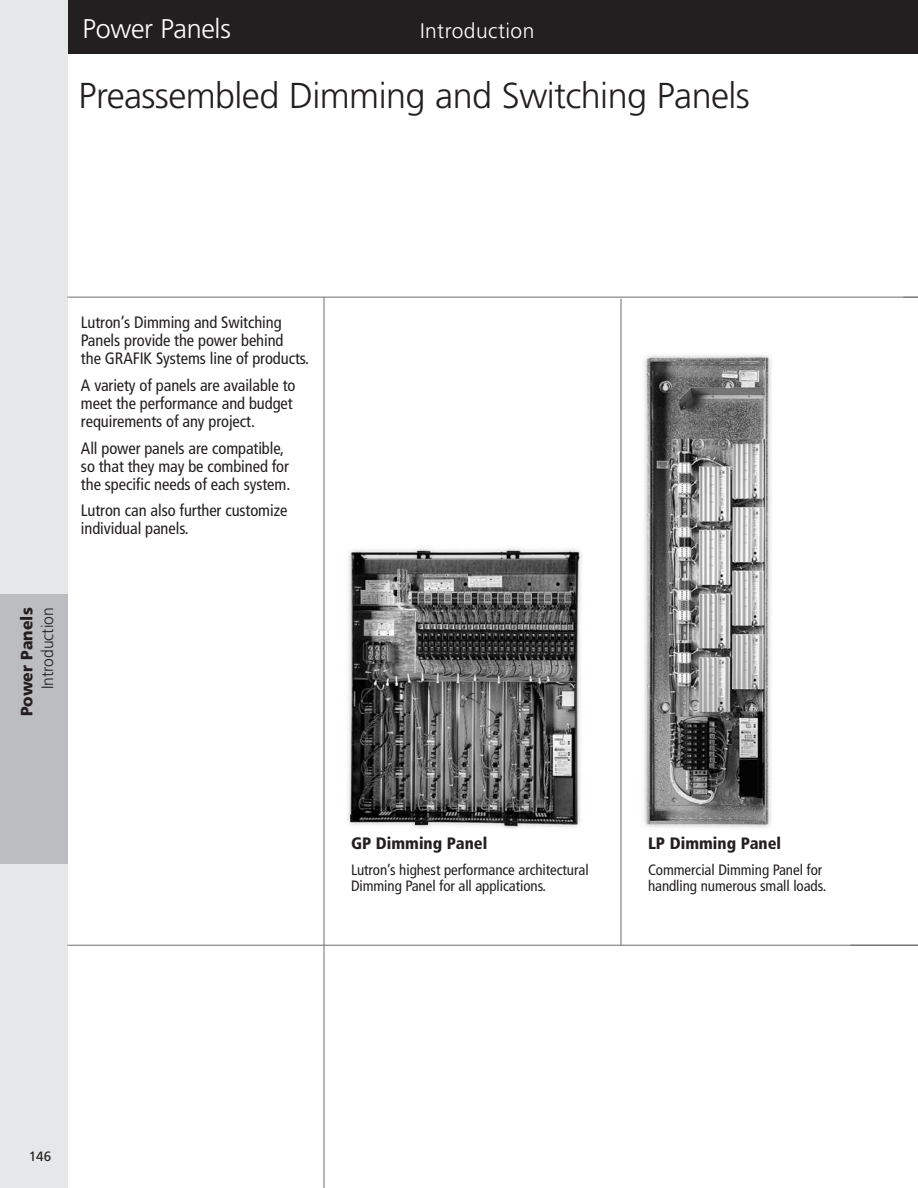
<style>
.page{position:relative;width:918px;height:1188px;background:#fff}
.page>*{position:absolute;margin:0;border:0;box-sizing:border-box;transform-origin:0 0}
.t1{font:300 36px "Frutiger";letter-spacing:-.015em;color:#231f20}
.t2{font:300 27px "Frutiger";letter-spacing:-.01em;color:#fff}
.t3{font:300 21px "Frutiger";letter-spacing:.02em;color:#fff}
.t4{font:condensed 16.5px/18px "Frutiger";letter-spacing:-.005em;color:#231f20}
.t5{font:900 condensed 16.5px "Frutiger";color:#231f20}
.t6{font:300 16.5px "Frutiger";color:#231f20;scale:.95 1}
.t7{font:900 16.5px "Frutiger";color:#231f20;scale:.95 1}
.t8{font:condensed 15px/16.5px "Frutiger";letter-spacing:-.005em;color:#231f20}
.t9{font:13.5px "Frutiger";color:#231f20}
</style>
<div class="page">
<div style="left:2px;top:0;width:916px;height:54px;background:#231f20"></div>
<div style="left:0;top:0;width:68px;height:1188px;background:#e6e7e8"></div>
<hr style="left:68px;top:297px;width:850px;height:1px;background:#6d6e70">
<hr style="left:68px;top:945px;width:850px;height:1px;background:#6d6e70">
<hr style="left:621px;top:299px;width:1px;height:646px;background:#6d6e70">
<svg style="left:903px;top:297px;width:15px;height:1px"></svg>
<div style="left:0;top:594px;width:68px;height:270px;background:#bbbdc0"></div>
<hr style="left:324px;top:297px;width:1px;height:891px;background:#6d6e70">
<img style="left:347px;top:548px;width:235px;height:281px">
<img style="left:644px;top:355px;width:128px;height:473px">
<h2 class="t2" style="left:82px;top:17px;width:150px">Power Panels</h2>
<p class="t3" style="left:420px;top:22px;width:116px">Introduction</p>
<h1 class="t1" style="left:79px;top:81px;width:673px">Preassembled Dimming and Switching Panels</h1>
<p class="t4" style="left:81px;top:315px;width:230px">Lutron’s Dimming and Switching<br>Panels provide the power behind<br>the GRAFIK Systems line of products.</p>
<p class="t4" style="left:81px;top:378px;width:216px">A variety of panels are available to meet the performance and budget requirements of any project.</p>
<p class="t4" style="left:81px;top:440px;width:211px">All power panels are compatible, so that they may be combined for the specific needs of each system.</p>
<p class="t4" style="left:81px;top:503px;width:208px">Lutron can also further customize individual panels.</p>
<p class="t7" style="left:20px;top:716px;width:116px;rotate:-90deg">Power Panels</p>
<p class="t6" style="left:41px;top:689px;width:87px;rotate:-90deg">Introduction</p>
<p class="t5" style="left:351px;top:837px;width:138px">GP Dimming Panel</p>
<p class="t8" style="left:351px;top:862px;width:239px">Lutron’s highest performance architectural<br>Dimming Panel for all applications.</p>
<p class="t5" style="left:648px;top:837px;width:135px">LP Dimming Panel</p>
<p class="t8" style="left:648px;top:862px;width:180px">Commercial Dimming Panel for handling numerous small loads.</p>
<p class="t9" style="left:29px;top:1151px;width:24px">146</p>
</div>
